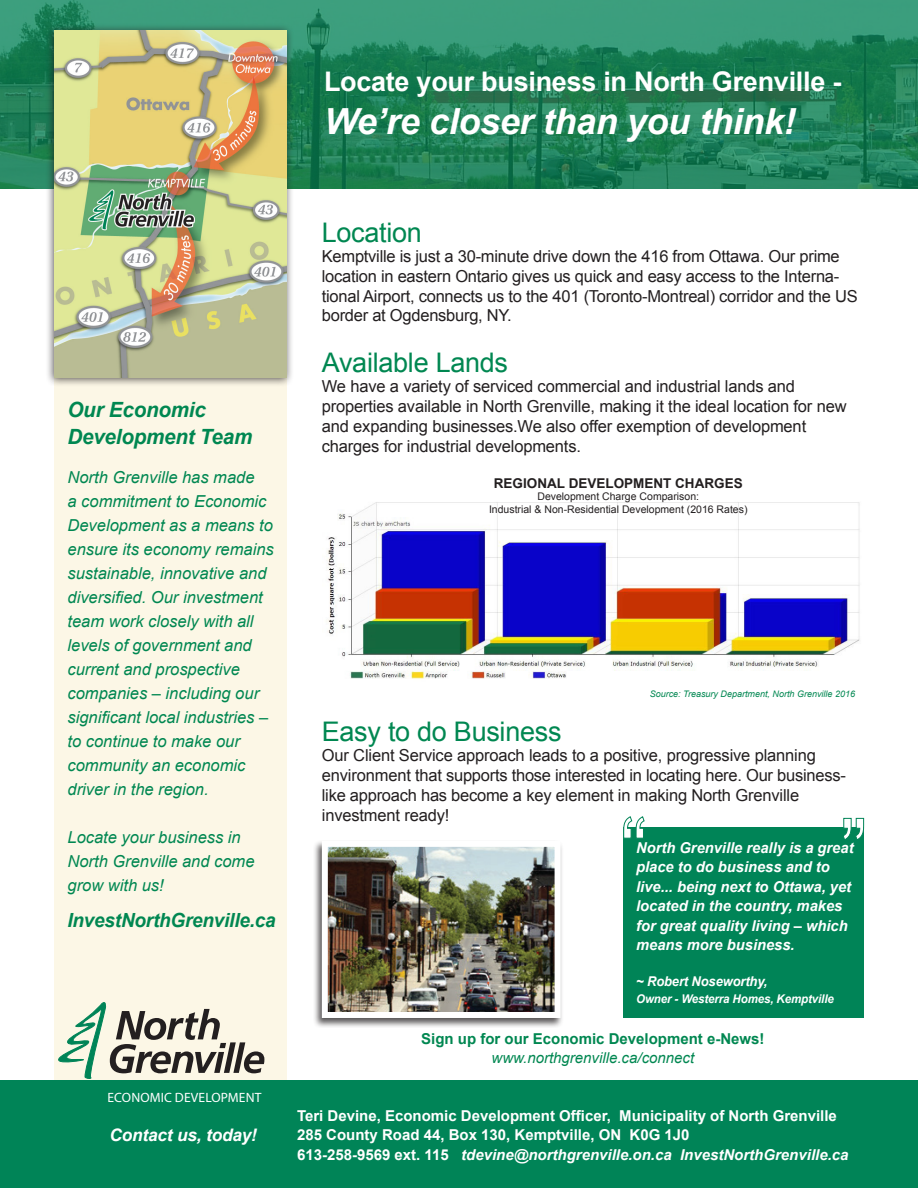
<style>
.page{position:relative;width:918px;height:1188px;background:#fff}
.page>*{position:absolute;margin:0;border:0;box-sizing:border-box;transform-origin:0 0}
.t1{font:italic 700 36px "Arial";letter-spacing:-.01em;color:#fff}
.t2{font:27px "Arial";letter-spacing:-.01em;color:#008751}
.t3{font:700 27px "Arial";letter-spacing:-.01em;color:#fff}
.t4{font:italic 700 21px "Arial";letter-spacing:-.01em;color:#008751}
.t5{font:italic 700 19.5px "Arial";letter-spacing:-.01em;color:#008751}
.t6{font:italic 700 17.25px "Arial";letter-spacing:-.01em;color:#fff}
.t7{font:16.5px/19.8px "Arial";letter-spacing:-.01em;color:#231f20}
.t8{font:italic 16.5px/24px "Arial";color:#008751}
.t9{font:700 15px/19.5px "Arial";color:#fff}
.t10{font:italic 700 15px/19.5px "Arial";color:#fff}
.t11{font:700 15px "Arial";color:#008751}
.t12{font:italic 15px "Arial";color:#008751}
.t13{font:700 13.5px "Arial";color:#231f20}
.t14{font:13.5px "Myriad Pro";letter-spacing:.01em;color:#fff}
.t15{font:italic 700 13.5px "Arial";letter-spacing:-.01em;color:#fff;scale:.96 1}
.t16{font:italic 700 12px "Arial";letter-spacing:-.01em;color:#fff;scale:.96 1}
.t17{font:10.5px "Arial";color:#231f20}
.t18{font:italic 9px "Arial";color:#008751}
.s1{font-style:italic}
</style>
<div class="page">
<div style="left:54px;top:0;width:232px;height:1186px;background:#fcf7e6"></div>
<img style="left:0;top:0;width:918px;height:189px">
<div style="left:313px;top:839px;width:251px;height:189px;background:#231f20;opacity:.75"></div>
<img style="left:329px;top:848px;width:225px;height:163px">
<div style="left:322px;top:841px;width:239px;height:177px;border:6px solid #fff"></div>
<div style="left:45px;top:23px;width:249px;height:364px;background:#231f20;opacity:.75"></div>
<img style="left:54px;top:30px;width:232px;height:348px">
<div style="left:623px;top:828px;width:241px;height:190px;background:#008457"></div>
<svg style="left:623px;top:816px;width:22px;height:23px"></svg>
<svg style="left:842px;top:818px;width:22px;height:21px"></svg>
<div style="left:1px;top:1081px;width:916px;height:106px;background:#008457"></div>
<div style="left:0;top:1080px;width:918px;height:108px;border:2px solid #008457"></div>
<svg style="left:58px;top:1002px;width:206px;height:77px"></svg>
<img style="left:326px;top:502px;width:534px;height:177px">
<p class="t3" style="left:324px;top:63px;width:519px">Locate your business in North Grenville -</p>
<p class="t1" style="left:324px;top:97px;width:473px">We’re closer than you think!</p>
<p class="t4" style="left:68px;top:396px;width:140px">Our Economic</p>
<p class="t4" style="left:68px;top:423px;width:186px">Development Team</p>
<p class="t8" style="left:68px;top:465px;width:208px">North Grenville has made<br>a commitment to Economic<br>Development as a means to ensure its economy remains sustainable, innovative and diversified. Our investment team work closely with all levels of government and current and prospective companies – including our significant local industries – to continue to make our community an economic driver in the region.</p>
<p class="t8" style="left:68px;top:825px;width:189px">Locate your business in<br>North Grenville and come grow with us!</p>
<p class="t5" style="left:68px;top:907px;width:210px">InvestNorthGrenville.ca</p>
<p class="t14" style="left:108px;top:1089px;width:155px">ECONOMIC DEVELOPMENT</p>
<p class="t6" style="left:110px;top:1123px;width:149px">Contact us, today!</p>
<p class="t2" style="left:322px;top:215px;width:102px">Location</p>
<p class="t7" style="left:322px;top:246px;width:538px">Kemptville is just a 30-minute drive down the 416 from Ottawa. Our prime location in eastern Ontario gives us quick and easy access to the Interna&shy;tional Airport, connects us to the 401 (Toronto-Montreal) corridor and the US border at Ogdensburg, NY.</p>
<p class="t2" style="left:322px;top:345px;width:188px">Available Lands</p>
<p class="t7" style="left:322px;top:377px;width:526px">We have a variety of serviced commercial and industrial lands and properties available in North Grenville, making it the ideal location for new and expanding businesses.We also offer exemption of development charges for industrial developments.</p>
<p class="t13" style="left:494px;top:474px;width:250px">REGIONAL DEVELOPMENT CHARGES</p>
<p class="t17" style="left:537px;top:490px;width:163px">Development Charge Comparison:</p>
<p class="t17" style="left:489px;top:502px;width:260px">Industrial &amp; Non-Residential Development (2016 Rates)</p>
<p class="t18" style="left:650px;top:688px;width:207px">Source: Treasury Department, North Grenville 2016</p>
<p class="t2" style="left:322px;top:714px;width:241px">Easy to do Business</p>
<p class="t7" style="left:322px;top:746px;width:526px">Our Client Service approach leads to a positive, progressive planning environment that supports those interested in locating here. Our business&shy;like approach has become a key element in making North Grenville investment ready!</p>
<p class="t10" style="left:636px;top:838px;width:219px">North Grenville really is a great place to do business and to live... being next to Ottawa, yet located in the country, makes for great quality living – which means more business.</p>
<p class="t15" style="left:636px;top:972px;width:138px">~ Robert Noseworthy,</p>
<p class="t16" style="left:636px;top:990px;width:207px">Owner - Westerra Homes, Kemptville</p>
<p class="t11" style="left:421px;top:1029px;width:345px">Sign up for our Economic Development e-News!</p>
<p class="t12" style="left:492px;top:1048px;width:204px">www.northgrenville.ca/connect</p>
<p class="t9" style="left:297px;top:1106px;width:541px">Teri Devine, Economic Development Officer, Municipality of North Grenville</p>
<p class="t9" style="left:297px;top:1125px;width:553px">285 County Road 44, Box 130, Kemptville, ON K0G 1J0<br>613-258-9569 ext. 115 <span class="s1">tdevine@northgrenville.on.ca InvestNorthGrenville.ca</span></p>
</div>
